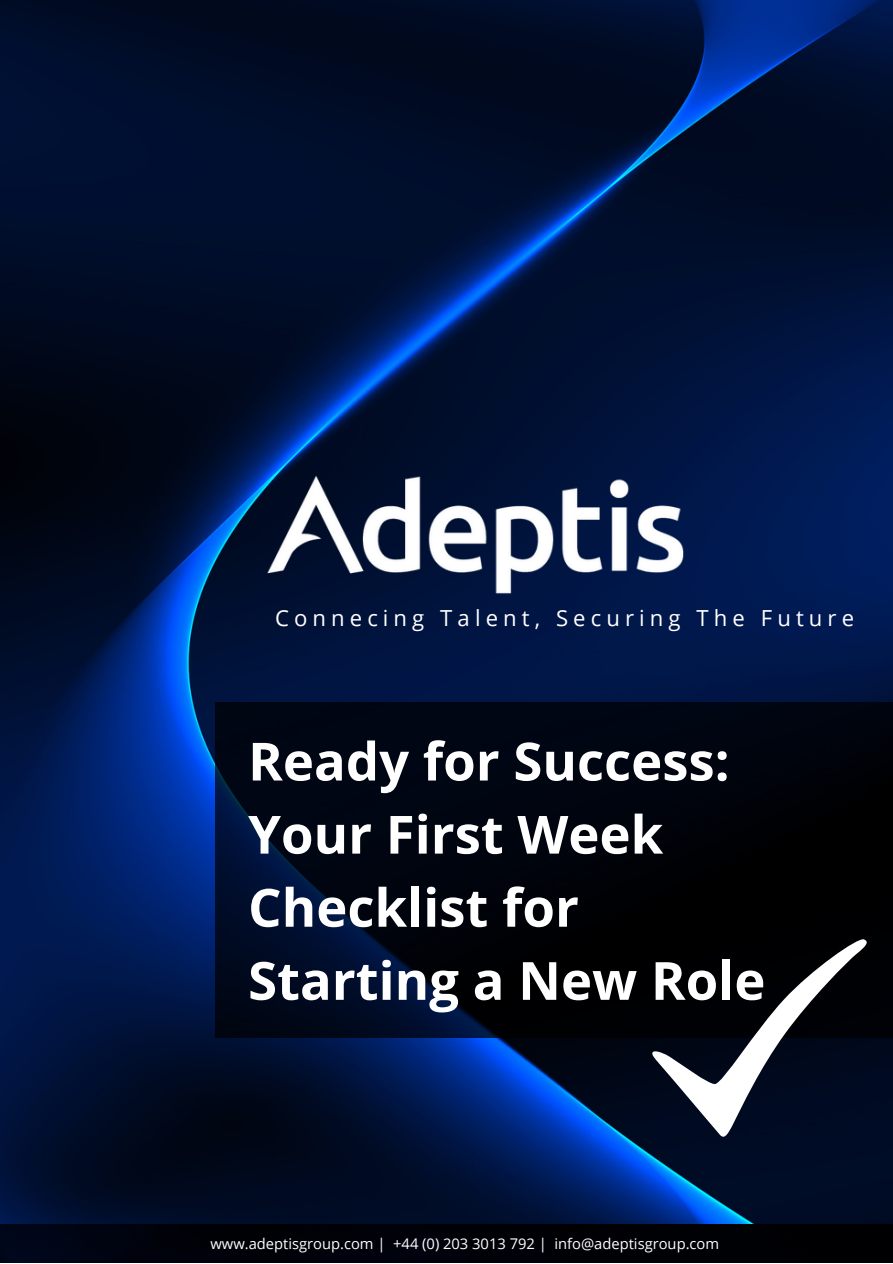
<style>
.page{position:relative;width:893px;height:1264px;background:#fff}
.page>*{position:absolute;margin:0;border:0;box-sizing:border-box;transform-origin:0 0}
.t1{font:700 52.65px/73.1px "Open Sans";color:#fff}
.t2{font:22.05px "Open Sans";letter-spacing:.23em;color:#fff}
.t3{font:14.7px "Open Sans";color:#fff}
</style>
<div class="page">
<img style="left:0;top:0;width:892px;height:1223px">
<img style="left:0;top:1223px;width:892px;height:39px">
<img style="left:147px;top:288px;width:655px;height:493px">
<svg style="left:216px;top:702px;width:676px;height:335px;background:#000510"></svg>
<svg style="left:648px;top:937px;width:221px;height:202px;background:#272a34"></svg>
<p class="t2" style="left:275px;top:603px;width:580px">Connecing Talent, Securing The Future</p>
<p class="t1" style="left:248px;top:723px;width:519px">Ready for Success:<br>Your First Week<br>Checklist for<br>Starting a New Role</p>
<p class="t3" style="left:210px;top:1233px;width:510px">www.adeptisgroup.com | +44 (0) 203 3013 792 | info@adeptisgroup.com</p>
</div>
